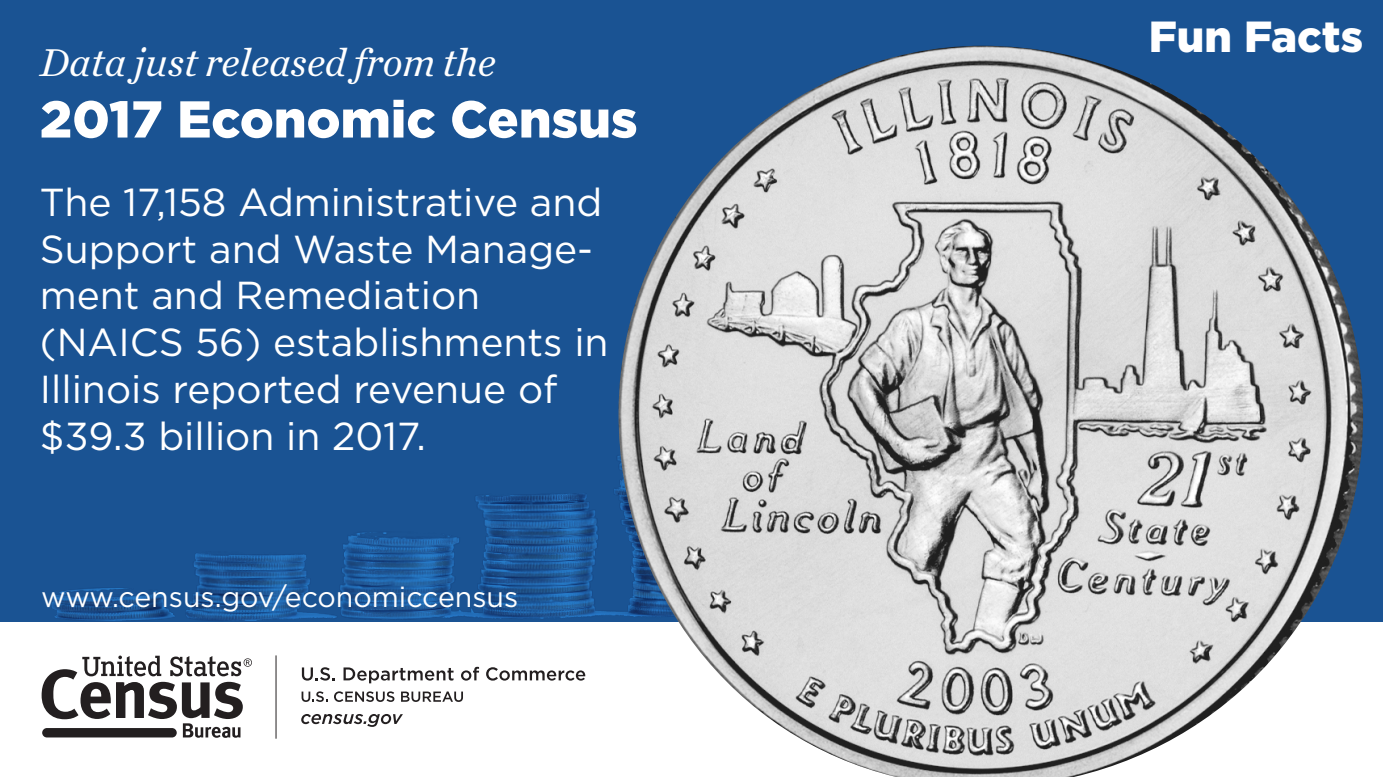
<style>
.page{position:relative;width:1383px;height:777px;background:#fff}
.page>*{position:absolute;margin:0;border:0;box-sizing:border-box;transform-origin:0 0}
.t1{font:900 51.75px "Gotham";color:#fff}
.t2{font:900 43.5px "Gotham";color:#fff}
.t3{font:italic 40.65px "Chronicle Text G1";color:#fff}
.t4{font:39px/46.8px "Gotham";color:#fff}
.t5{font:28.5px "Gotham";color:#fff}
</style>
<div class="page">
<div style="left:0;top:0;width:1383px;height:629px;background:#1a5393"></div>
<img style="left:51px;top:399px;width:568px;height:222px">
<div style="left:0;top:622px;width:1383px;height:155px;background:#fff"></div>
<svg style="left:302px;top:667px;width:33px;height:14px"></svg>
<svg style="left:344px;top:667px;width:110px;height:16px"></svg>
<svg style="left:461px;top:667px;width:18px;height:14px"></svg>
<svg style="left:486px;top:667px;width:99px;height:14px"></svg>
<svg style="left:302px;top:691px;width:26px;height:11px"></svg>
<svg style="left:334px;top:691px;width:60px;height:11px"></svg>
<svg style="left:401px;top:691px;width:62px;height:11px"></svg>
<svg style="left:301px;top:714px;width:102px;height:13px"></svg>
<hr style="left:276px;top:655px;width:1px;height:84px;background:#231f20">
<svg style="left:42px;top:656px;width:210px;height:82px"></svg>
<img style="left:619px;top:46px;width:744px;height:731px">
<p class="t3" style="left:40px;top:31px;width:457px">Data just released from the</p>
<h1 class="t1" style="left:40px;top:84px;width:599px">2017 Economic Census</h1>
<p class="t4" style="left:40px;top:178px;width:570px">The 17,158 Administrative and<br>Support and Waste Manage&shy;ment and Remediation (NAICS 56) establishments in<br>Illinois reported revenue of $39.3 billion in 2017.</p>
<p class="t5" style="left:41px;top:578px;width:479px">www.census.gov/economiccensus</p>
<p class="t2" style="left:1149px;top:6px;width:216px">Fun Facts</p>
</div>
